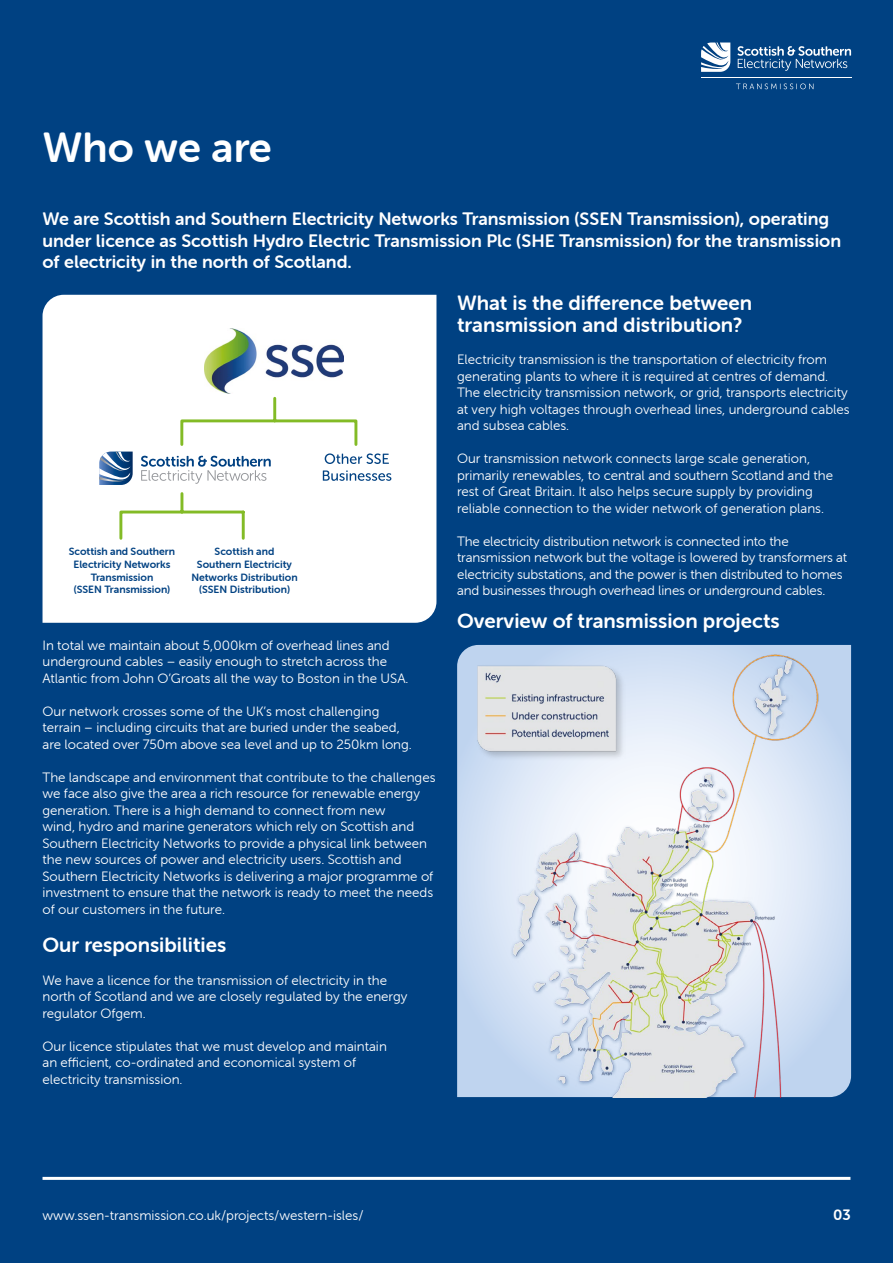
<style>
.page{position:relative;width:893px;height:1263px;background:#004182}
.page>*{position:absolute;margin:0;border:0;box-sizing:border-box;transform-origin:0 0}
.t1{font:42px "Museo Sans Rounded 700";letter-spacing:-.005em;color:#fff}
.t2{font:20.7px/21.8px "Museo Sans Rounded 700";color:#fff}
.t3{font:18px/21.6px "Museo Sans Rounded 700";color:#fff}
.t4{font:15px "Museo Sans Rounded 700";color:#fff}
.t5{font:13.5px/16.5px "Museo Sans Rounded 300";color:#fff}
.t6{font:10.5px/12.6px "Museo Sans Rounded 700";color:#004182;text-align:center}
</style>
<div class="page">
<hr style="left:43px;top:1177px;width:807px;height:3px;background:#fff">
<svg style="left:457px;top:645px;width:394px;height:452px;background:#c4d7f0"></svg>
<img style="left:488px;top:645px;width:332px;height:452px">
<img style="left:476px;top:665px;width:149px;height:96px">
<svg style="left:701px;top:43px;width:29px;height:29px"></svg>
<svg style="left:737px;top:46px;width:114px;height:25px"></svg>
<hr style="left:701px;top:77px;width:150px;height:1px;background:#fff">
<svg style="left:736px;top:83px;width:77px;height:6px"></svg>
<div style="left:43px;top:295px;width:393px;height:328px;background:#fff"></div>
<img style="left:204px;top:328px;width:140px;height:66px">
<svg style="left:99px;top:395px;width:292px;height:146px;background:#f0f4f2"></svg>
<h1 class="t1" style="left:43px;top:124px;width:231px">Who we are</h1>
<p class="t3" style="left:43px;top:208px;width:800px">We are Scottish and Southern Electricity Networks Transmission (SSEN Transmission), operating under licence as Scottish Hydro Electric Transmission Plc (SHE Transmission) for the transmission of electricity in the north of Scotland.</p>
<p class="t6" style="left:69px;top:546px;width:108px">Scottish and Southern<br>Electricity Networks<br>Transmission<br>(SSEN Transmission)</p>
<p class="t6" style="left:191px;top:546px;width:108px">Scottish and<br>Southern Electricity<br>Networks Distribution (SSEN Distribution)</p>
<p class="t5" style="left:43px;top:637px;width:367px">In total we maintain about 5,000km of overhead lines and underground cables – easily enough to stretch across the<br>Atlantic from John O’Groats all the way to Boston in the USA.</p>
<p class="t5" style="left:43px;top:703px;width:371px">Our network crosses some of the UK’s most challenging terrain – including circuits that are buried under the seabed, are located over 750m above sea level and up to 250km long.</p>
<p class="t5" style="left:43px;top:769px;width:394px">The landscape and environment that contribute to the challenges we face also give the area a rich resource for renewable energy generation. There is a high demand to connect from new<br>wind, hydro and marine generators which rely on Scottish and Southern Electricity Networks to provide a physical link between the new sources of power and electricity users. Scottish and Southern Electricity Networks is delivering a major programme of investment to ensure that the network is ready to meet the needs of our customers in the future.</p>
<h2 class="t2" style="left:43px;top:933px;width:185px">Our responsibilities</h2>
<p class="t5" style="left:43px;top:972px;width:366px">We have a licence for the transmission of electricity in the north of Scotland and we are closely regulated by the energy regulator Ofgem.</p>
<p class="t5" style="left:43px;top:1038px;width:346px">Our licence stipulates that we must develop and maintain an efficient, co-ordinated and economical system of electricity transmission.</p>
<h2 class="t2" style="left:457px;top:292px;width:296px">What is the difference between transmission and distribution?</h2>
<p class="t5" style="left:457px;top:352px;width:394px">Electricity transmission is the transportation of electricity from generating plants to where it is required at centres of demand.<br>The electricity transmission network, or grid, transports electricity at very high voltages through overhead lines, underground cables and subsea cables.</p>
<p class="t5" style="left:457px;top:451px;width:378px">Our transmission network connects large scale generation, primarily renewables, to central and southern Scotland and the rest of Great Britain. It also helps secure supply by providing reliable connection to the wider network of generation plans.</p>
<p class="t5" style="left:457px;top:533px;width:392px">The electricity distribution network is connected into the transmission network but the voltage is lowered by transformers at electricity substations, and the power is then distributed to homes and businesses through overhead lines or underground cables.</p>
<h2 class="t2" style="left:457px;top:610px;width:324px">Overview of transmission projects</h2>
<p class="t5" style="left:43px;top:1208px;width:323px">www.ssen-transmission.co.uk/projects/western-isles/</p>
<p class="t4" style="left:833px;top:1207px;width:19px">03</p>
</div>
